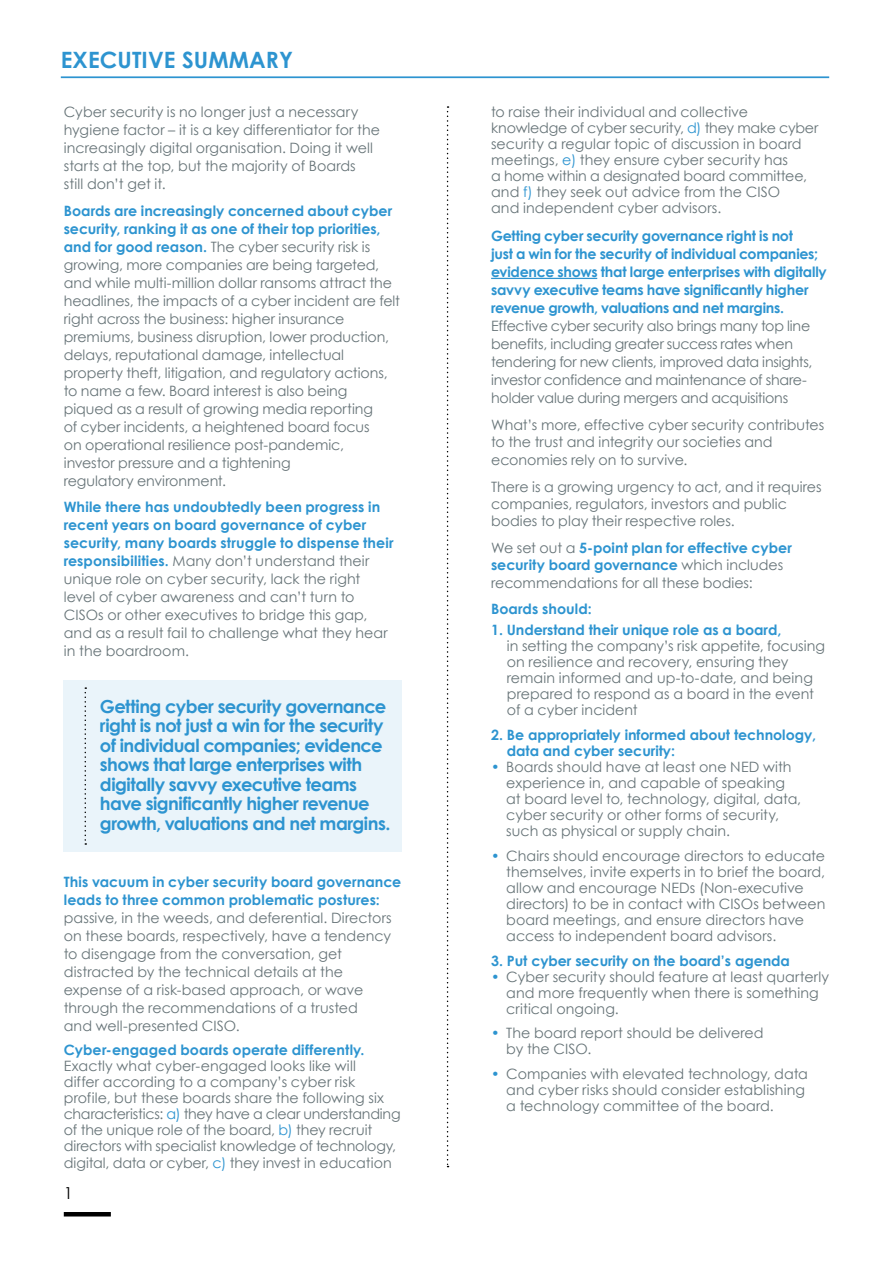
<style>
.page{position:relative;width:893px;height:1263px;background:#fff}
.page>*{position:absolute;margin:0;border:0;box-sizing:border-box;transform-origin:0 0}
.t1{font:700 22.5px "Century Gothic";letter-spacing:.005em;color:#2d94d0}
.t2{font:700 18px/19.5px "Century Gothic";letter-spacing:-.03em;color:#2d94d0}
.t3{font:16.5px "Century Gothic";color:#000}
.t4{font:14.25px/18px "Century Gothic";color:#677478}
.t5{font:700 14.25px/18px "Century Gothic";letter-spacing:-.005em;color:#2d94d0}
.t6{font:14.25px/18px "Century Gothic";letter-spacing:-.02em;color:#677478}
.s1{font-weight:700;color:#2d94d0}
.s2{color:#2d94d0}
</style>
<div class="page">
<svg style="left:447px;top:106px;width:2px;height:1061px"></svg>
<hr style="left:61px;top:76px;width:768px;height:2px;background:#2d94d0">
<hr style="left:491px;top:278px;width:106px;height:1px;background:#2d94d0">
<hr style="left:64px;top:1212px;width:47px;height:4px;background:#000">
<div style="left:64px;top:680px;width:338px;height:172px;background:#eaf4fa"></div>
<svg style="left:85px;top:687px;width:1px;height:158px"></svg>
<h1 class="t1" style="left:61px;top:46px;width:234px">EXECUTIVE SUMMARY</h1>
<p class="t4" style="left:64px;top:103px;width:318px">Cyber security is no longer just a necessary hygiene factor – it is a key differentiator for the increasingly digital organisation. Doing it well starts at the top, but the majority of Boards<br>still don’t get it.</p>
<p class="t4" style="left:64px;top:201px;width:338px"><span class="s1">Boards are increasingly concerned about cyber security, ranking it as one of their top priorities, and for good reason.</span> The cyber security risk is growing, more companies are being targeted, and while multi-million dollar ransoms attract the headlines, the impacts of a cyber incident are felt right across the business: higher insurance premiums, business disruption, lower production, delays, reputational damage, intellectual property theft, litigation, and regulatory actions, to name a few. Board interest is also being piqued as a result of growing media reporting<br>of cyber incidents, a heightened board focus<br>on operational resilience post-pandemic,<br>investor pressure and a tightening<br>regulatory environment.</p>
<p class="t4" style="left:64px;top:498px;width:332px"><span class="s1">While there has undoubtedly been progress in recent years on board governance of cyber security, many boards struggle to dispense their responsibilities.</span> Many don’t understand their unique role on cyber security, lack the right level of cyber awareness and can’t turn to CISOs or other executives to bridge this gap, and as a result fail to challenge what they hear in the boardroom.</p>
<p class="t2" style="left:100px;top:696px;width:292px">Getting cyber security governance right is not just a win for the security of individual companies; evidence shows that large enterprises with digitally savvy executive teams have significantly higher revenue growth, valuations and net margins.</p>
<p class="t5" style="left:64px;top:872px;width:339px">This vacuum in cyber security board governance leads to three common problematic postures:</p>
<p class="t4" style="left:64px;top:908px;width:329px">passive, in the weeds, and deferential. Directors on these boards, respectively, have a tendency to disengage from the conversation, get distracted by the technical details at the expense of a risk-based approach, or wave through the recommendations of a trusted<br>and well-presented CISO.</p>
<p class="t5" style="left:64px;top:1041px;width:302px">Cyber-engaged boards operate differently.</p>
<p class="t4" style="left:64px;top:1058px;width:338px;line-height:16px">Exactly what cyber-engaged looks like will<br>differ according to a company’s cyber risk profile, but these boards share the following six characteristics: <span class="s2">a)</span> they have a clear understanding of the unique role of the board, <span class="s2">b)</span> they recruit directors with specialist knowledge of technology, digital, data or cyber, <span class="s2">c)</span> they invest in education</p>
<p class="t3" style="left:64px;top:1183px;width:11px">1</p>
<p class="t4" style="left:491px;top:104px;width:329px;line-height:16px">to raise their individual and collective knowledge of cyber security, <span class="s2">d)</span> they make cyber security a regular topic of discussion in board meetings, <span class="s2">e)</span> they ensure cyber security has<br>a home within a designated board committee, and <span class="s2">f)</span> they seek out advice from the CISO<br>and independent cyber advisors.</p>
<p class="t5" style="left:491px;top:227px;width:337px">Getting cyber security governance right is not<br>just a win for the security of individual companies; evidence shows that large enterprises with digitally savvy executive teams have significantly higher revenue growth, valuations and net margins.</p>
<p class="t6" style="left:491px;top:317px;width:323px">Effective cyber security also brings many top line benefits, including greater success rates when tendering for new clients, improved data insights, investor confidence and maintenance of share&shy;holder value during mergers and acquisitions</p>
<p class="t4" style="left:491px;top:416px;width:335px;line-height:17.2px">What’s more, effective cyber security contributes to the trust and integrity our societies and economies rely on to survive.</p>
<p class="t4" style="left:491px;top:478px;width:332px;line-height:17.2px">There is a growing urgency to act, and it requires companies, regulators, investors and public bodies to play their respective roles.</p>
<p class="t4" style="left:491px;top:539px;width:302px">We set out a <span class="s1">5-point plan for effective cyber security board governance</span> which includes recommendations for all these bodies:</p>
<p class="t5" style="left:491px;top:600px;width:102px">Boards should:</p>
<p class="t5" style="left:491px;top:621px;width:292px">1. Understand their unique role as a board,</p>
<p class="t4" style="left:507px;top:638px;width:320px;line-height:16px">in setting the company’s risk appetite, focusing on resilience and recovery, ensuring they remain informed and up-to-date, and being prepared to respond as a board in the event of a cyber incident</p>
<p class="t5" style="left:507px;top:726px;width:311px;line-height:16px;text-indent:-16px">2. Be appropriately informed about technology, data and cyber security:</p>
<p class="t4" style="left:506px;top:759px;width:296px;line-height:16px;text-indent:-15px"><span class="s1">•</span> Boards should have at least one NED with experience in, and capable of speaking at board level to, technology, digital, data, cyber security or other forms of security, such as physical or supply chain.</p>
<p class="t4" style="left:506px;top:847px;width:321px;line-height:16px;text-indent:-15px"><span class="s1">•</span> Chairs should encourage directors to educate themselves, invite experts in to brief the board, allow and encourage NEDs (Non-executive directors) to be in contact with CISOs between board meetings, and ensure directors have access to independent board advisors.</p>
<p class="t5" style="left:491px;top:951px;width:300px">3. Put cyber security on the board’s agenda</p>
<p class="t4" style="left:506px;top:968px;width:324px;line-height:16px;text-indent:-15px"><span class="s1">•</span> Cyber security should feature at least quarterly and more frequently when there is something critical ongoing.</p>
<p class="t4" style="left:506px;top:1025px;width:259px;line-height:16px;text-indent:-15px"><span class="s1">•</span> The board report should be delivered by the CISO.</p>
<p class="t4" style="left:506px;top:1065px;width:303px;line-height:16px;text-indent:-15px"><span class="s1">•</span> Companies with elevated technology, data and cyber risks should consider establishing a technology committee of the board.</p>
</div>
